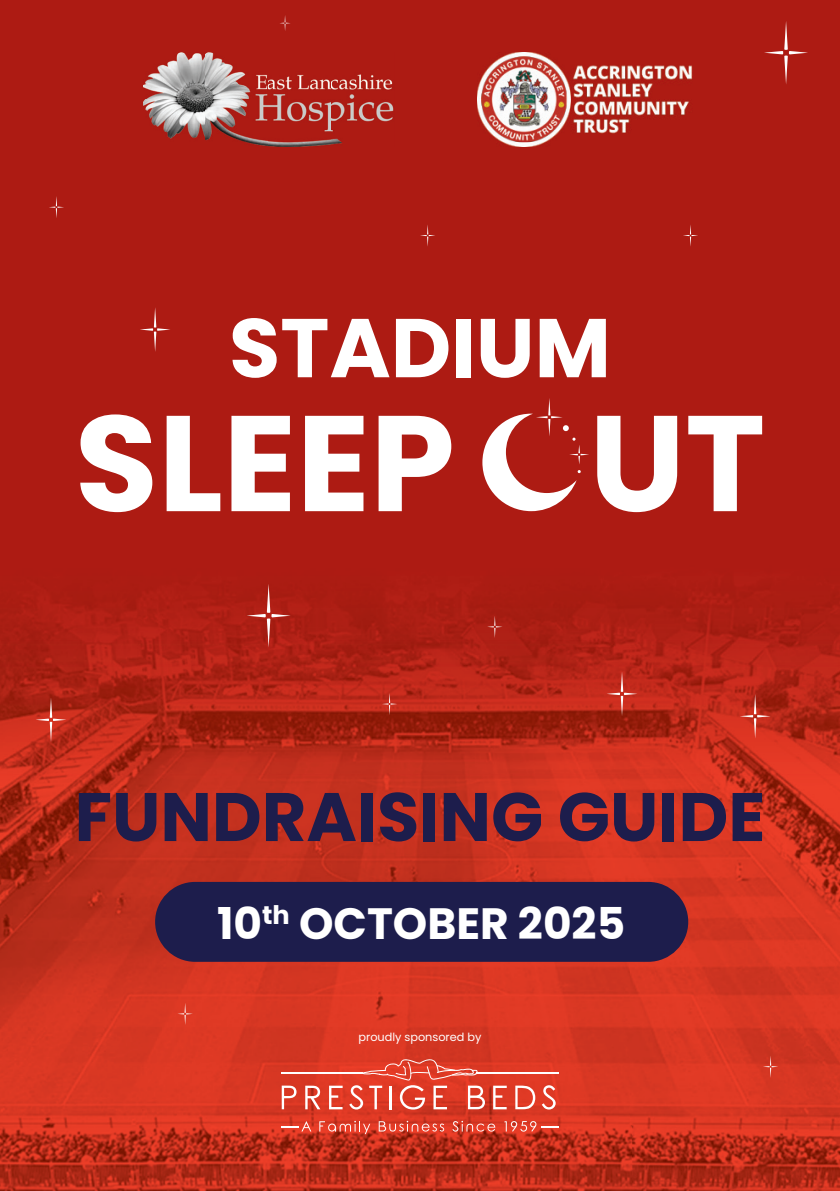
<style>
.page{position:relative;width:840px;height:1191px;background:#fff}
.page>*{position:absolute;margin:0;border:0;box-sizing:border-box;transform-origin:0 0}
.t1{font:700 135.8px "Poppins";color:#fff}
.t2{font:700 83.2px "Poppins";color:#fff}
.t3{font:700 68.4px "Poppins";color:#1d1d4c}
.t4{font:700 43.8px "Poppins";color:#fff}
.t5{font:11.2px "Poppins";color:#fff}
</style>
<div class="page">
<div style="left:0;top:0;width:839px;height:1191px;background:#ad1b13"></div>
<img style="left:0;top:602px;width:629px;height:589px">
<img style="left:629px;top:600px;width:210px;height:591px">
<svg style="left:764px;top:21px;width:43px;height:63px"></svg>
<svg style="left:246px;top:584px;width:44px;height:63px"></svg>
<svg style="left:36px;top:697px;width:30px;height:45px"></svg>
<svg style="left:606px;top:671px;width:31px;height:45px"></svg>
<svg style="left:140px;top:308px;width:30px;height:44px"></svg>
<svg style="left:739px;top:694px;width:31px;height:44px"></svg>
<svg style="left:762px;top:1055px;width:15px;height:22px"></svg>
<svg style="left:487px;top:615px;width:15px;height:23px"></svg>
<svg style="left:381px;top:693px;width:16px;height:22px"></svg>
<svg style="left:420px;top:225px;width:15px;height:21px"></svg>
<svg style="left:177px;top:1002px;width:16px;height:23px"></svg>
<svg style="left:683px;top:225px;width:14px;height:21px"></svg>
<svg style="left:49px;top:196px;width:15px;height:22px"></svg>
<svg style="left:280px;top:15px;width:10px;height:16px"></svg>
<svg style="left:281px;top:1085px;width:15px;height:24px"></svg>
<svg style="left:305px;top:1085px;width:15px;height:24px"></svg>
<svg style="left:329px;top:1085px;width:13px;height:24px"></svg>
<svg style="left:493px;top:1085px;width:13px;height:24px"></svg>
<svg style="left:515px;top:1085px;width:20px;height:24px"></svg>
<svg style="left:541px;top:1085px;width:14px;height:24px"></svg>
<svg style="left:319px;top:1120px;width:51px;height:14px"></svg>
<svg style="left:378px;top:1120px;width:66px;height:11px"></svg>
<svg style="left:452px;top:1120px;width:43px;height:11px"></svg>
<svg style="left:349px;top:1059px;width:135px;height:50px;background:#e35847"></svg>
<hr style="left:476px;top:1072px;width:82px;height:1px;background:#fff">
<hr style="left:281px;top:1072px;width:82px;height:1px;background:#fff">
<svg style="left:504px;top:1121px;width:54px;height:10px"></svg>
<svg style="left:281px;top:1121px;width:30px;height:10px"></svg>
<img style="left:143px;top:53px;width:251px;height:94px">
<img style="left:477px;top:53px;width:216px;height:93px">
<div style="left:155px;top:882px;width:532px;height:79px;background:#1d1d4c;border-radius:40px"></div>
<svg style="left:482px;top:398px;width:107px;height:113px"></svg>
<h2 class="t2" style="left:229px;top:300px;width:383px">STADIUM</h2>
<h1 class="t1" style="left:74px;top:385px;width:692px">SLEEP UT</h1>
<h3 class="t3" style="left:74px;top:777px;width:692px">FUNDRAISING GUIDE</h3>
<h3 class="t4" style="left:217px;top:898px;width:409px">10<sup>th</sup> OCTOBER 2025</h3>
<p class="t5" style="left:358px;top:1030px;width:124px">proudly sponsored by</p>
</div>
